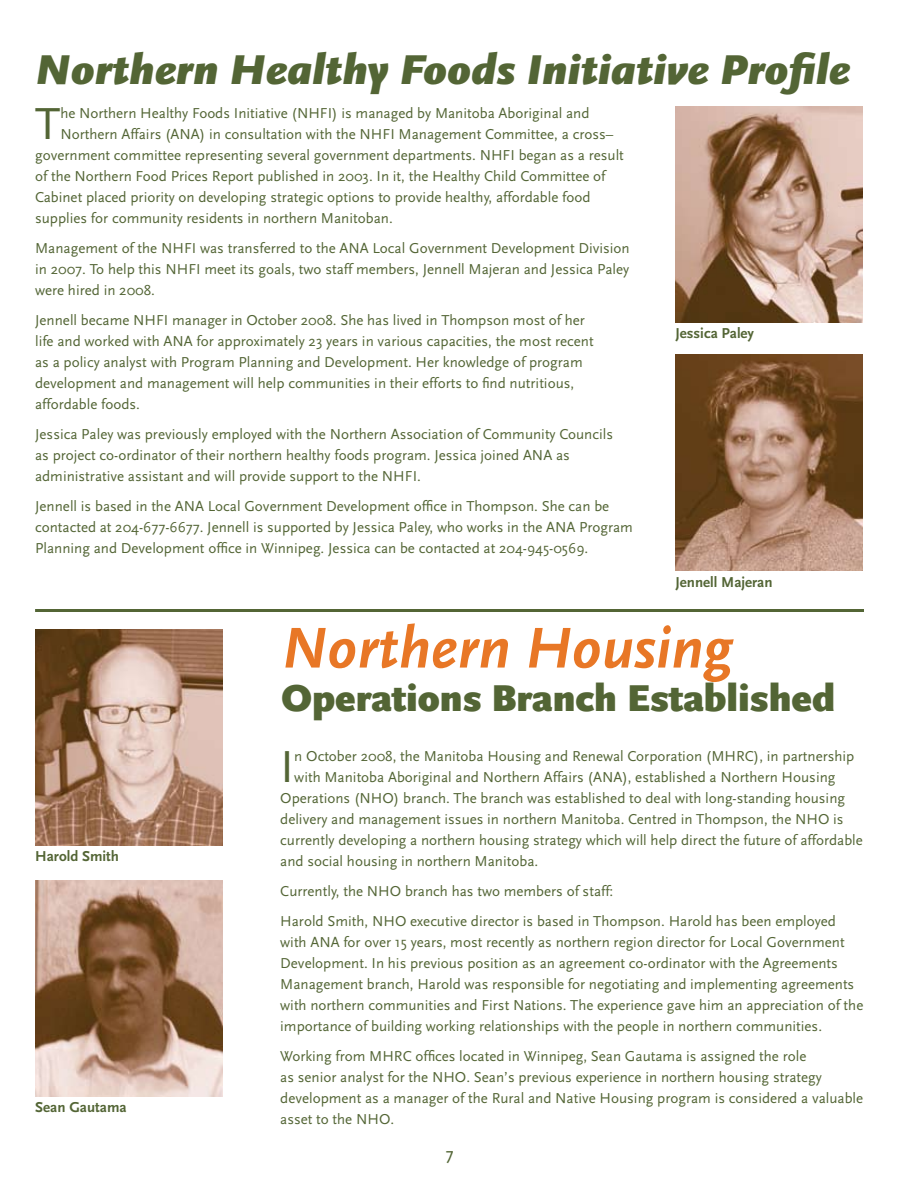
<style>
.page{position:relative;width:918px;height:1188px;background:#fff}
.page>*{position:absolute;margin:0;border:0;box-sizing:border-box;transform-origin:0 0}
.t1{font:italic 700 60px "Scala Sans LF";color:#e87726}
.t2{font:46.8px "Scala Sans";color:#536535}
.t3{font:italic 900 43.5px "Scala Sans";color:#536535}
.t4{font:900 39px "Scala Sans";color:#536535}
.t5{font:18px "Scala Sans LF";color:#536535}
.t6{font:15px/21px "Scala Sans";color:#536535}
.t7{font:700 15px "Scala Sans LF";color:#536535}
</style>
<div class="page">
<hr style="left:35px;top:609px;width:829px;height:3px;background:#536535">
<img style="left:675px;top:106px;width:188px;height:216px">
<img style="left:675px;top:354px;width:188px;height:216px">
<img style="left:35px;top:630px;width:187px;height:216px">
<img style="left:35px;top:880px;width:187px;height:216px">
<h3 class="t3" style="left:35px;top:46px;width:817px">Northern Healthy Foods Initiative Profile</h3>
<h2 class="t2" style="left:35px;top:98px;width:27px">T</h2>
<p class="t6" style="left:60px;top:103px;width:531px">he Northern Healthy Foods Initiative (NHFI) is managed by Manitoba Aboriginal and</p>
<p class="t6" style="left:60px;top:124px;width:555px">Northern Affairs (ANA) in consultation with the NHFI Management Committee, a cross–</p>
<p class="t6" style="left:35px;top:145px;width:590px">government committee representing several government departments. NHFI began as a result</p>
<p class="t6" style="left:35px;top:166px;width:572px">of the Northern Food Prices Report published in 2003. In it, the Healthy Child Committee of</p>
<p class="t6" style="left:35px;top:187px;width:557px">Cabinet placed priority on developing strategic options to provide healthy, affordable food</p>
<p class="t6" style="left:35px;top:208px;width:359px">supplies for community residents in northern Manitoban.</p>
<p class="t6" style="left:35px;top:238px;width:596px;text-align:justify">Management of the NHFI was transferred to the ANA Local Government Development Division in 2007. To help this NHFI meet its goals, two staff members, Jennell Majeran and Jessica Paley were hired in 2008.</p>
<p class="t6" style="left:35px;top:310px;width:560px">Jennell became NHFI manager in October 2008. She has lived in Thompson most of her life and worked with ANA for approximately 23 years in various capacities, the most recent as a policy analyst with Program Planning and Development. Her knowledge of program development and management will help communities in their efforts to find nutritious, affordable foods.</p>
<p class="t6" style="left:35px;top:424px;width:580px">Jessica Paley was previously employed with the Northern Association of Community Councils as project co-ordinator of their northern healthy foods program. Jessica joined ANA as administrative assistant and will provide support to the NHFI.</p>
<p class="t6" style="left:35px;top:496px;width:599px">Jennell is based in the ANA Local Government Development office in Thompson. She can be contacted at 204-677-6677. Jennell is supported by Jessica Paley, who works in the ANA Program<br>Planning and Development office in Winnipeg. Jessica can be contacted at 204-945-0569.</p>
<p class="t7" style="left:675px;top:325px;width:80px">Jessica Paley</p>
<p class="t7" style="left:675px;top:574px;width:99px">Jennell Majeran</p>
<p class="t7" style="left:35px;top:848px;width:85px">Harold Smith</p>
<p class="t7" style="left:35px;top:1099px;width:93px">Sean Gautama</p>
<h1 class="t1" style="left:282px;top:616px;width:452px">Northern Housing</h1>
<h3 class="t4" style="left:282px;top:677px;width:555px">Operations Branch Established</h3>
<h2 class="t2" style="left:280px;top:741px;width:16px">I</h2>
<p class="t6" style="left:294px;top:746px;width:562px">n October 2008, the Manitoba Housing and Renewal Corporation (MHRC), in partnership</p>
<p class="t6" style="left:294px;top:767px;width:543px">with Manitoba Aboriginal and Northern Affairs (ANA), established a Northern Housing</p>
<p class="t6" style="left:280px;top:788px;width:566px">Operations (NHO) branch. The branch was established to deal with long-standing housing</p>
<p class="t6" style="left:280px;top:809px;width:565px">delivery and management issues in northern Manitoba. Centred in Thompson, the NHO is</p>
<p class="t6" style="left:280px;top:830px;width:584px">currently developing a northern housing strategy which will help direct the future of affordable</p>
<p class="t6" style="left:280px;top:851px;width:259px">and social housing in northern Manitoba.</p>
<p class="t6" style="left:280px;top:876px;width:557px;line-height:30px">Currently, the NHO branch has two members of staff:<br>Harold Smith, NHO executive director is based in Thompson. Harold has been employed</p>
<p class="t6" style="left:280px;top:932px;width:585px">with ANA for over 15 years, most recently as northern region director for Local Government Development. In his previous position as an agreement co-ordinator with the Agreements Management branch, Harold was responsible for negotiating and implementing agreements with northern communities and First Nations. The experience gave him an appreciation of the importance of building working relationships with the people in northern communities.</p>
<p class="t6" style="left:280px;top:1046px;width:584px">Working from MHRC offices located in Winnipeg, Sean Gautama is assigned the role<br>as senior analyst for the NHO. Sean’s previous experience in northern housing strategy development as a manager of the Rural and Native Housing program is considered a valuable asset to the NHO.</p>
<p class="t5" style="left:445px;top:1147px;width:10px">7</p>
</div>
